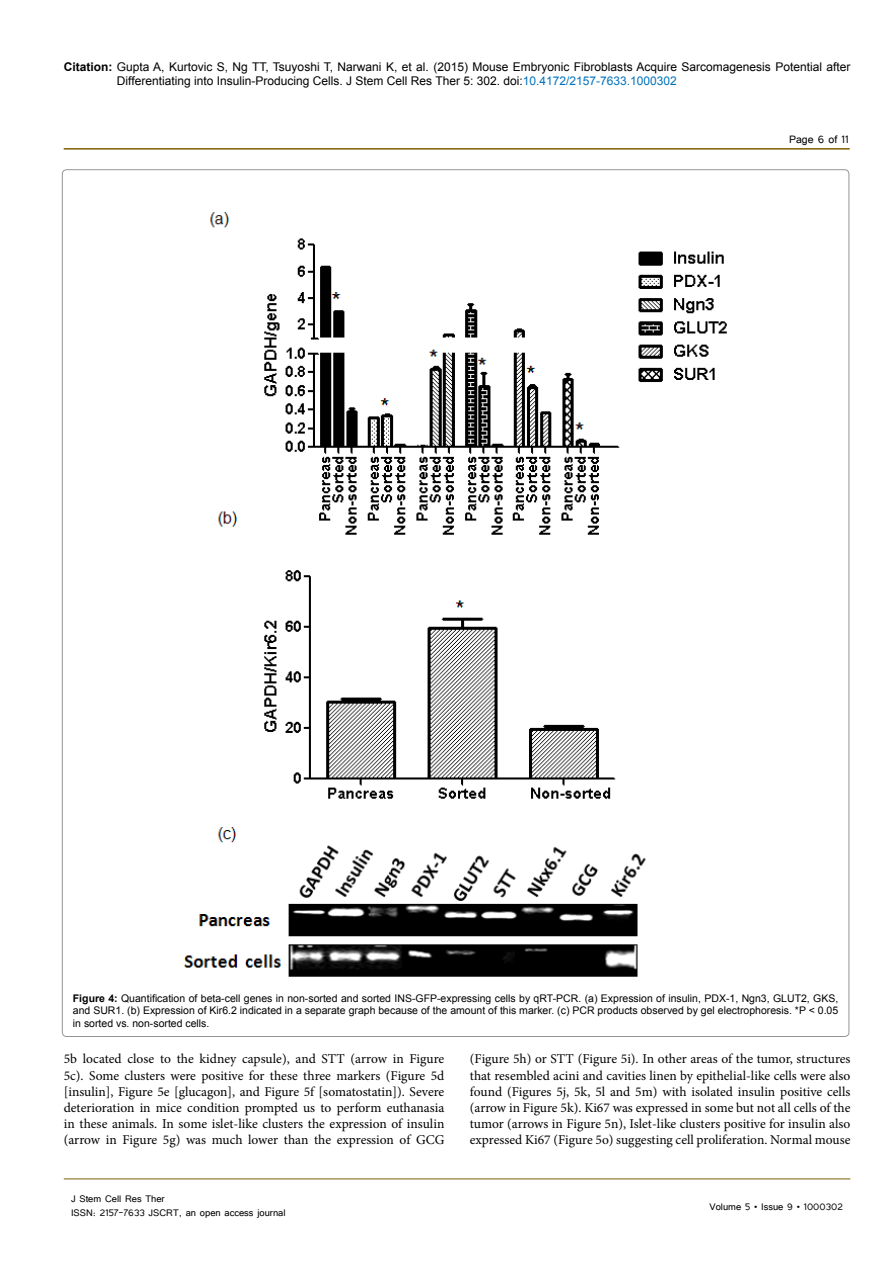
<style>
.page{position:relative;width:893px;height:1263px;background:#fff}
.page>*{position:absolute;margin:0;border:0;box-sizing:border-box;transform-origin:0 0}
.t1{font:13.5px/16.2px "Minion Pro";color:#000;text-align:justify}
.t2{font:13.5px "Tunga";color:#000}
.t3{font:12px/14.4px "Arial";color:#000}
.t4{font:12px/14.4px "Tunga";color:#000}
.t5{font:10.5px/12.6px "Arial";color:#000;text-align:justify}
.s1{font-weight:700}
.s2{color:#0072bc}
</style>
<div class="page">
<hr style="left:64px;top:148px;width:786px;height:2px;background:#7f5d00">
<hr style="left:64px;top:1179px;width:786px;height:1px;background:#7f5d00">
<img style="left:184px;top:212px;width:543px;height:765px">
<p class="t3" style="left:117px;top:60px;width:735px;text-indent:-53px"><span class="s1">Citation:</span> Gupta A, Kurtovic S, Ng TT, Tsuyoshi T, Narwani K, et al. (2015) Mouse Embryonic Fibroblasts Acquire Sarcomagenesis Potential after<br>Differentiating into Insulin-Producing Cells. J Stem Cell Res Ther 5: 302. doi:<span class="s2">10.4172/2157-7633.1000302</span></p>
<p class="t2" style="left:789px;top:131px;width:61px">Page 6 of 11</p>
<p class="t5" style="left:73px;top:992px;width:767px"><span class="s1">Figure 4:</span> Quantification of beta-cell genes in non-sorted and sorted INS-GFP-expressing cells by qRT-PCR. (a) Expression of insulin, PDX-1, Ngn3, GLUT2, GKS, and SUR1. (b) Expression of Kir6.2 indicated in a separate graph because of the amount of this marker. (c) PCR products observed by gel electrophoresis. *P &lt; 0.05 in sorted vs. non-sorted cells.</p>
<p class="t1" style="left:64px;top:1051px;width:382px">5b located close to the kidney capsule), and STT (arrow in Figure 5c). Some clusters were positive for these three markers (Figure 5d [insulin], Figure 5e [glucagon], and Figure 5f [somatostatin]). Severe deterioration in mice condition prompted us to perform euthanasia in these animals. In some islet-like clusters the expression of insulin (arrow in Figure 5g) was much lower than the expression of GCG</p>
<p class="t1" style="left:470px;top:1051px;width:382px">(Figure 5h) or STT (Figure 5i). In other areas of the tumor, structures that resembled acini and cavities linen by epithelial-like cells were also found (Figures 5j, 5k, 5l and 5m) with isolated insulin positive cells (arrow in Figure 5k). Ki67 was expressed in some but not all cells of the tumor (arrows in Figure 5n), Islet-like clusters positive for insulin also expressed Ki67 (Figure 5o) suggesting cell proliferation. Normal mouse</p>
<p class="t4" style="left:71px;top:1190px;width:216px">J Stem Cell Res Ther<br>ISSN: 2157-7633 JSCRT, an open access journal</p>
<p class="t4" style="left:709px;top:1199px;width:135px">Volume 5 • Issue 9 • 1000302</p>
</div>
